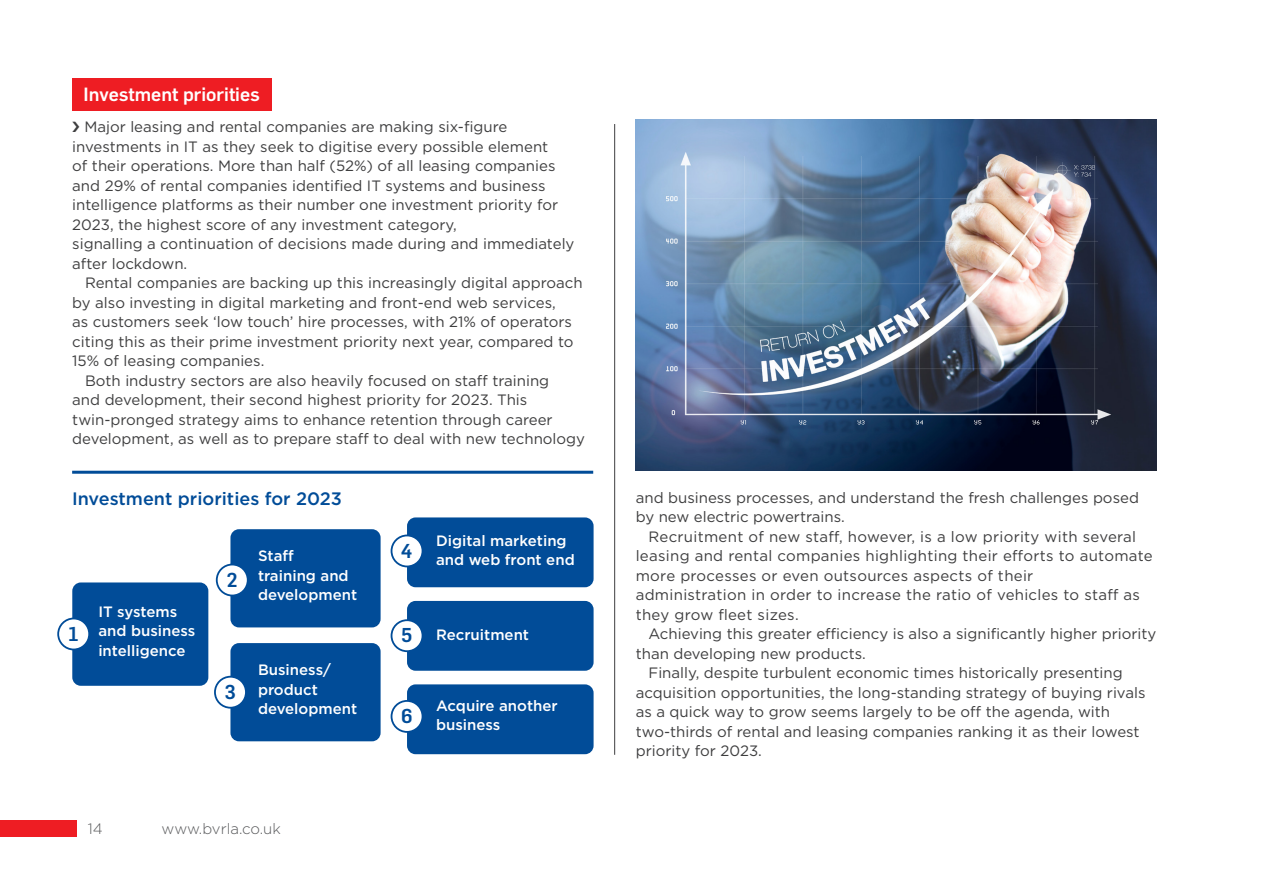
<style>
.page{position:relative;width:1263px;height:893px;background:#fff}
.page>*{position:absolute;margin:0;border:0;box-sizing:border-box;transform-origin:0 0}
.t1{font:500 19.65px "Flama";color:#014c98}
.t2{font:500 18.75px "Flama";color:#fff}
.t3{font:500 18px "Gotham";color:#014c98}
.t4{font:15px/19.5px "Gotham";color:#3e3e3f}
.t5{font:15px/19.5px "Gotham";letter-spacing:.02em;color:#3e3e3f}
.t6{font:500 15px/19.5px "Gotham";color:#fff}
.t7{font:300 15px "Gotham";color:#57585a}
</style>
<div class="page">
<div style="left:0;top:820px;width:77px;height:17px;background:#ee1d23"></div>
<hr style="left:614px;top:124px;width:1px;height:631px;background:#3e3e3f">
<hr style="left:72px;top:471px;width:521px;height:3px;background:#014c98">
<div style="left:407px;top:517px;width:187px;height:70px;background:#014c98;border-radius:9px"></div>
<div style="left:72px;top:582px;width:136px;height:104px;background:#014c98;border-radius:9px"></div>
<div style="left:230px;top:643px;width:151px;height:98px;background:#014c98;border-radius:9px"></div>
<div style="left:230px;top:529px;width:151px;height:98px;background:#014c98;border-radius:9px"></div>
<div style="left:407px;top:601px;width:187px;height:70px;background:#014c98;border-radius:9px"></div>
<div style="left:407px;top:684px;width:187px;height:70px;background:#014c98;border-radius:9px"></div>
<div style="left:58px;top:618px;width:31px;height:31px;background:#fff;border-radius:50%"></div>
<div style="left:57px;top:618px;width:33px;height:32px;border:2px solid #014c98;border-radius:50%"></div>
<div style="left:217px;top:564px;width:31px;height:31px;background:#fff;border-radius:50%"></div>
<div style="left:216px;top:564px;width:33px;height:32px;border:2px solid #014c98;border-radius:50%"></div>
<div style="left:391px;top:535px;width:31px;height:31px;background:#fff;border-radius:50%"></div>
<div style="left:391px;top:535px;width:32px;height:32px;border:2px solid #014c98;border-radius:50%"></div>
<div style="left:391px;top:620px;width:31px;height:31px;background:#fff;border-radius:50%"></div>
<div style="left:391px;top:619px;width:32px;height:33px;border:2px solid #014c98;border-radius:50%"></div>
<div style="left:391px;top:701px;width:31px;height:31px;background:#fff;border-radius:50%"></div>
<div style="left:391px;top:700px;width:32px;height:33px;border:2px solid #014c98;border-radius:50%"></div>
<div style="left:215px;top:677px;width:31px;height:31px;background:#fff;border-radius:50%"></div>
<div style="left:214px;top:676px;width:33px;height:33px;border:2px solid #014c98;border-radius:50%"></div>
<img style="left:636px;top:119px;width:521px;height:352px">
<div style="left:72px;top:79px;width:200px;height:32px;background:#ee1d23"></div>
<p class="t2" style="left:84px;top:81px;width:178px">Investment priorities</p>
<p class="t4" style="left:72px;top:117px;width:487px;text-indent:12px">Major leasing and rental companies are making six-figure investments in IT as they seek to digitise every possible element of their operations. More than half (52%) of all leasing companies and 29% of rental companies identified IT systems and business intelligence platforms as their number one investment priority for 2023, the highest score of any investment category,</p>
<p class="t4" style="left:72px;top:234px;width:504px">signalling a continuation of decisions made during and immediately after lockdown.</p>
<p class="t4" style="left:72px;top:273px;width:512px;text-indent:13px">Rental companies are backing up this increasingly digital approach by also investing in digital marketing and front-end web services,<br>as customers seek ‘low touch’ hire processes, with 21% of operators citing this as their prime investment priority next year, compared to 15% of leasing companies.</p>
<p class="t4" style="left:72px;top:370px;width:514px;text-indent:13px">Both industry sectors are also heavily focused on staff training<br>and development, their second highest priority for 2023. This twin-pronged strategy aims to enhance retention through career development, as well as to prepare staff to deal with new technology</p>
<p class="t3" style="left:72px;top:487px;width:271px">Investment priorities for 2023</p>
<p class="t1" style="left:68px;top:619px;width:12px">1</p>
<p class="t6" style="left:98px;top:601px;width:99px">IT systems and business intelligence</p>
<p class="t1" style="left:226px;top:566px;width:13px">2</p>
<p class="t6" style="left:258px;top:546px;width:101px">Staff<br>training and development</p>
<p class="t1" style="left:224px;top:678px;width:13px">3</p>
<p class="t6" style="left:258px;top:660px;width:101px">Business/ product development</p>
<p class="t7" style="left:88px;top:819px;width:16px">14</p>
<p class="t7" style="left:162px;top:819px;width:121px">www.bvrla.co.uk</p>
<p class="t1" style="left:401px;top:536px;width:13px">4</p>
<p class="t6" style="left:436px;top:530px;width:140px">Digital marketing and web front end</p>
<p class="t1" style="left:401px;top:621px;width:13px">5</p>
<p class="t1" style="left:401px;top:702px;width:13px">6</p>
<p class="t6" style="left:436px;top:625px;width:95px">Recruitment</p>
<p class="t6" style="left:436px;top:696px;width:123px">Acquire another business</p>
<p class="t4" style="left:636px;top:487px;width:505px">and business processes, and understand the fresh challenges posed by new electric powertrains.</p>
<p class="t5" style="left:636px;top:526px;width:519px;text-indent:13px">Recruitment of new staff, however, is a low priority with several leasing and rental companies highlighting their efforts to automate more processes or even outsources aspects of their</p>
<p class="t5" style="left:636px;top:585px;width:506px">administration in order to increase the ratio of vehicles to staff as they grow fleet sizes.</p>
<p class="t4" style="left:636px;top:624px;width:522px;text-indent:13px">Achieving this greater efficiency is also a significantly higher priority than developing new products.</p>
<p class="t4" style="left:636px;top:663px;width:511px;text-indent:13px">Finally, despite turbulent economic times historically presenting acquisition opportunities, the long-standing strategy of buying rivals as a quick way to grow seems largely to be off the agenda, with two-thirds of rental and leasing companies ranking it as their lowest priority for 2023.</p>
</div>
